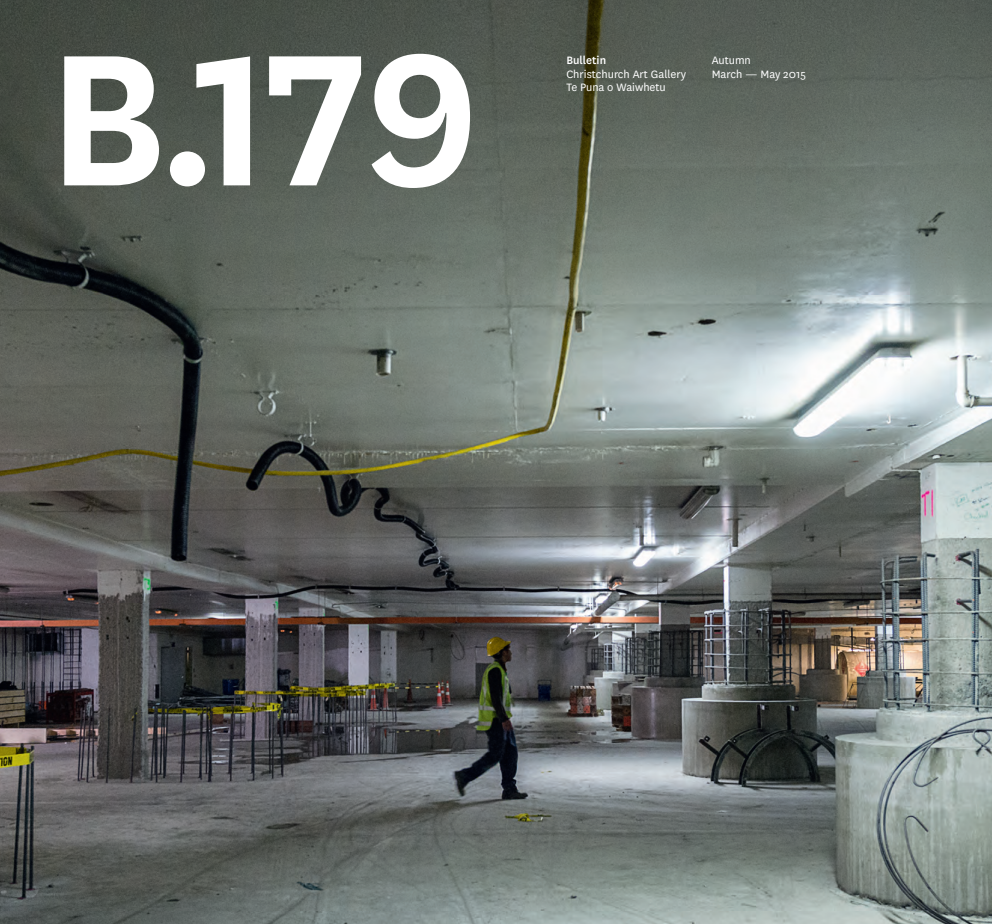
<style>
.page{position:relative;width:992px;height:924px;background:#fff}
.page>*{position:absolute;margin:0;border:0;box-sizing:border-box;transform-origin:0 0}
.t1{font:600 218.75px "National";color:#fff}
.t2{font:12.5px "National";color:#fff}
.t3{font:500 12.5px "National";color:#fff}
</style>
<div class="page">
<img style="left:0;top:0;width:991px;height:923px">
<p class="t1" style="left:47px;top:-33px;width:435px">B. 179</p>
<p class="t3" style="left:566px;top:51px;width:41px">Bulletin</p>
<p class="t2" style="left:566px;top:66px;width:121px">Christchurch Art Gallery</p>
<p class="t2" style="left:566px;top:79px;width:101px">Te Puna o Waiwhetu</p>
<p class="t2" style="left:711px;top:52px;width:41px">Autumn</p>
<p class="t2" style="left:711px;top:66px;width:95px">March — May 2015</p>
</div>
